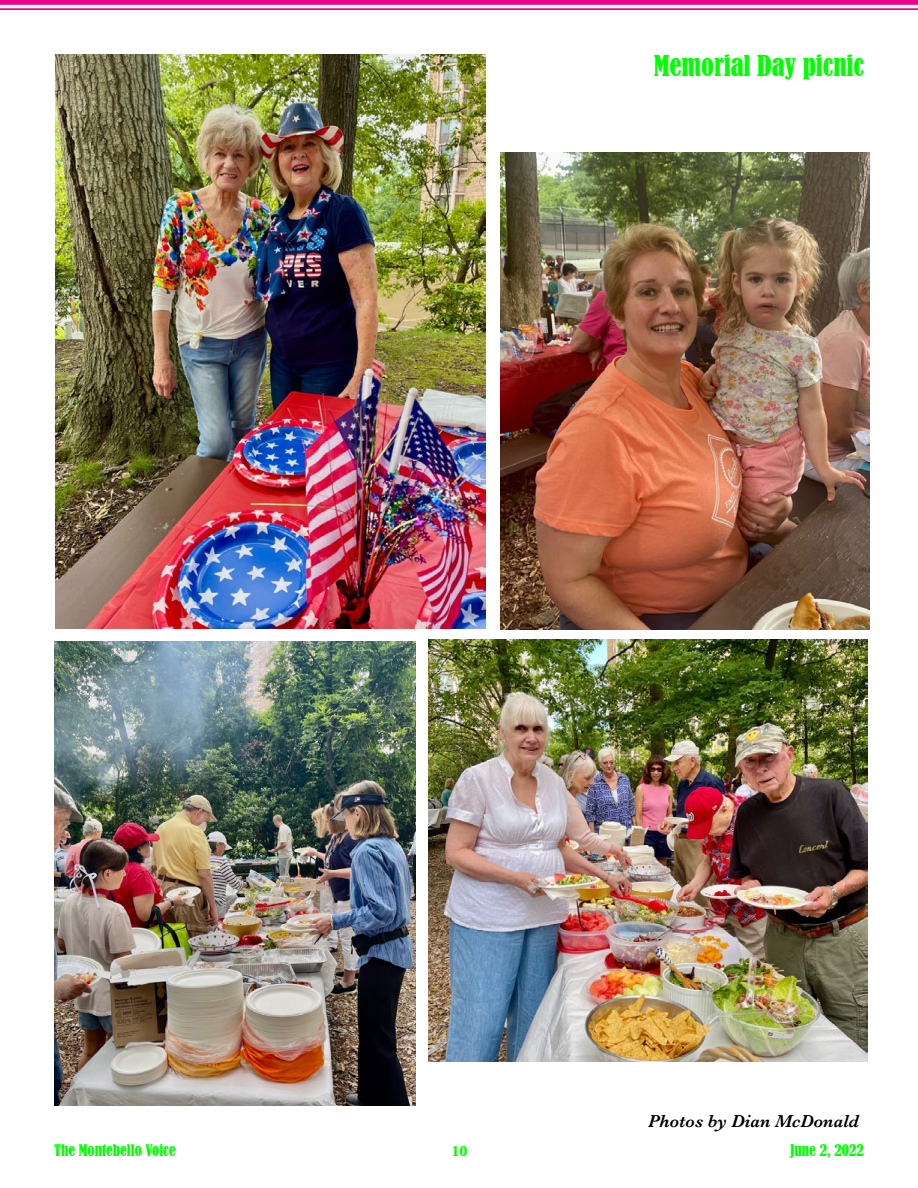
<style>
.page{position:relative;width:918px;height:1188px;background:#fff}
.page>*{position:absolute;margin:0;border:0;box-sizing:border-box;transform-origin:0 0}
.t1{font:condensed 27px "Bernard";color:#0f0}
.t2{font:italic 600 18px "Baskerville";color:#000}
.t3{font:condensed 15px "Bernard";color:#0f0}
.t4{font:700 15px "Baskerville";color:#0f0}
</style>
<div class="page">
<div style="left:0;top:0;width:918px;height:5px;background:#ec008c"></div>
<hr style="left:0;top:8px;width:918px;height:2px;background:#ec008c">
<img style="left:55px;top:54px;width:431px;height:575px">
<img style="left:428px;top:640px;width:440px;height:421px">
<img style="left:500px;top:153px;width:369px;height:477px">
<img style="left:54px;top:641px;width:362px;height:465px">
<h1 class="t1" style="left:654px;top:50px;width:212px">Memorial Day picnic</h1>
<p class="t2" style="left:648px;top:1108px;width:213px">Photos by Dian McDonald</p>
<p class="t3" style="left:54px;top:1141px;width:123px">The Montebello Voice</p>
<p class="t4" style="left:452px;top:1140px;width:18px">10</p>
<p class="t3" style="left:790px;top:1141px;width:75px">June 2, 2022</p>
</div>
